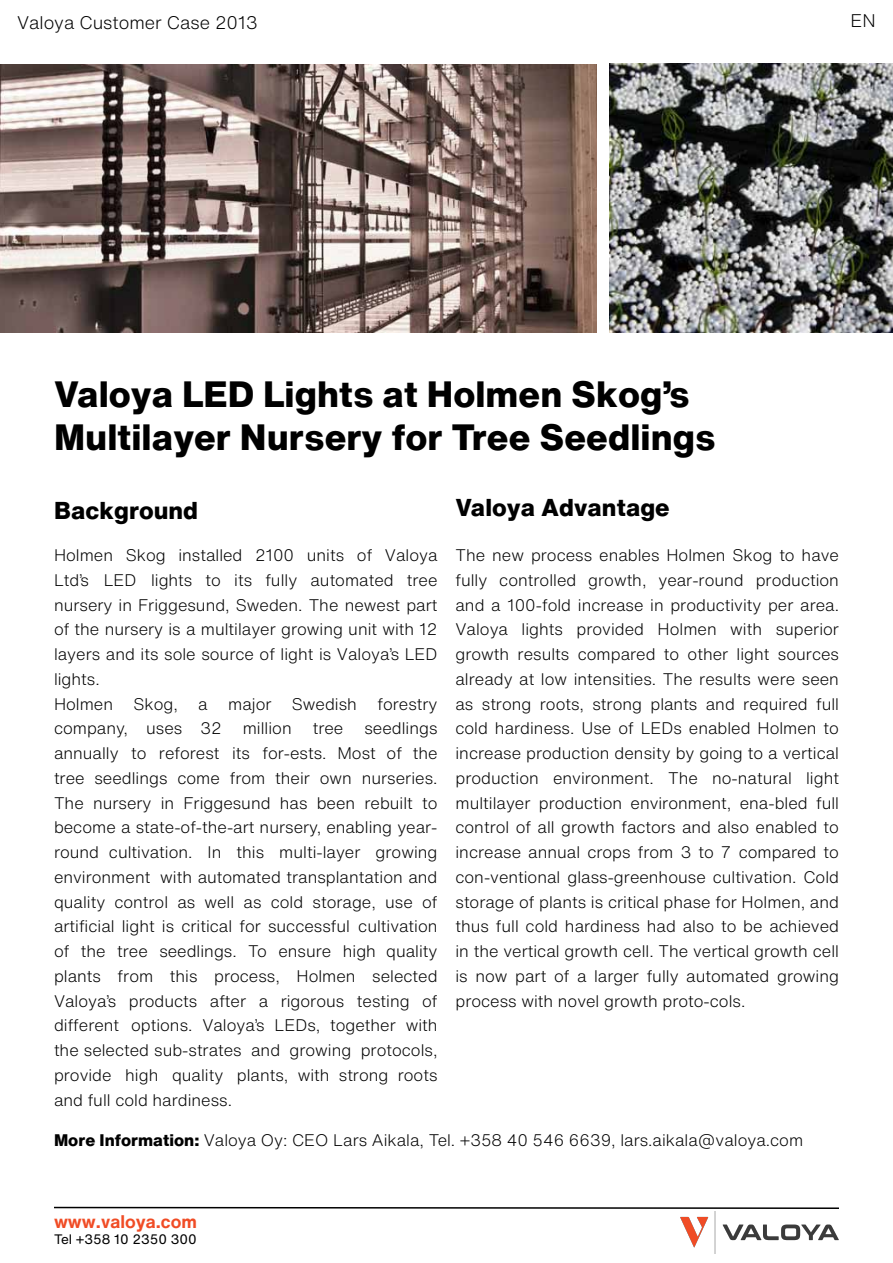
<style>
.page{position:relative;width:893px;height:1263px;background:#fff}
.page>*{position:absolute;margin:0;border:0;box-sizing:border-box;transform-origin:0 0}
.t1{font:800 36px/43.2px "Helvetica Now Text";color:#000}
.t2{font:800 24px "Helvetica Now Text";color:#000}
.t3{font:300 18px "Helvetica Now Text";color:#000}
.t4{font:700 18px "Helvetica Now Text";color:#f04c25}
.t5{font:300 16.5px/24.8px "Helvetica Now Text";color:#000;text-align:justify}
.t6{font:13.5px "Helvetica Now Text";color:#000}
.s1{font-weight:800}
</style>
<div class="page">
<svg style="left:54px;top:1206px;width:785px;height:3px"></svg>
<img style="left:0;top:64px;width:597px;height:268px">
<img style="left:609px;top:64px;width:284px;height:268px">
<img style="left:680px;top:1212px;width:158px;height:42px">
<p class="t3" style="left:17px;top:9px;width:242px">Valoya Customer Case 2013</p>
<p class="t3" style="left:851px;top:7px;width:27px">EN</p>
<h1 class="t1" style="left:54px;top:372px;width:663px">Valoya LED Lights at Holmen Skog’s<br>Multilayer Nursery for Tree Seedlings</h1>
<h2 class="t2" style="left:455px;top:490px;width:216px">Valoya Advantage</h2>
<p class="t5" style="left:455px;top:542px;width:385px">The new process enables Holmen Skog to have fully controlled growth, year-round production and a 100-fold increase in productivity per area.<br>Valoya lights provided Holmen with superior growth results compared to other light sources already at low intensities. The results were seen as strong roots, strong plants and required full cold hardiness. Use of LEDs enabled Holmen to increase production density by going to a vertical production environment. The no-natural light multilayer production environment, ena-bled full control of all growth factors and also enabled to increase annual crops from 3 to 7 compared to con-ventional glass-greenhouse cultivation. Cold storage of plants is critical phase for Holmen, and thus full cold hardiness had also to be achieved in the vertical growth cell. The vertical growth cell is now part of a larger fully automated growing process with novel growth proto-cols.</p>
<h2 class="t2" style="left:54px;top:493px;width:146px">Background</h2>
<p class="t5" style="left:54px;top:542px;width:385px;text-align:left">Holmen Skog installed 2100 units of Valoya Ltd’s LED lights to its fully automated tree nursery in Friggesund, Sweden. The newest part of the nursery is a multilayer growing unit with 12 layers and its sole source of light is Valoya’s LED lights.<br>Holmen Skog, a major Swedish forestry company, uses 32</p>
<p class="t5" style="left:54px;top:715px;width:385px;text-indent:310px">seedlings annually to reforest its for-ests. Most of the tree seedlings come from their own nurseries.<br>The nursery in Friggesund has been rebuilt to become a state-of-the-art nursery, enabling year&shy;round cultivation. In this multi-layer growing environment with automated transplantation and quality control as well as cold storage, use of artificial light is critical for successful cultivation of the tree seedlings. To ensure high quality plants from this process, Holmen selected Valoya’s products after a rigorous testing of different options. Valoya’s LEDs, together with the selected sub-strates and growing protocols, provide high quality plants, with strong roots and full cold hardiness.</p>
<p class="t5" style="left:54px;top:1127px;width:751px"><span class="s1">More Information:</span> Valoya Oy: CEO Lars Aikala, Tel. +358 40 546 6639, lars.aikala@valoya.com</p>
<p class="t5" style="left:243px;top:715px;width:51px">million</p>
<p class="t5" style="left:313px;top:715px;width:32px">tree</p>
<p class="t4" style="left:54px;top:1208px;width:144px">www.valoya.com</p>
<p class="t6" style="left:54px;top:1229px;width:144px">Tel +358 10 2350 300</p>
</div>
